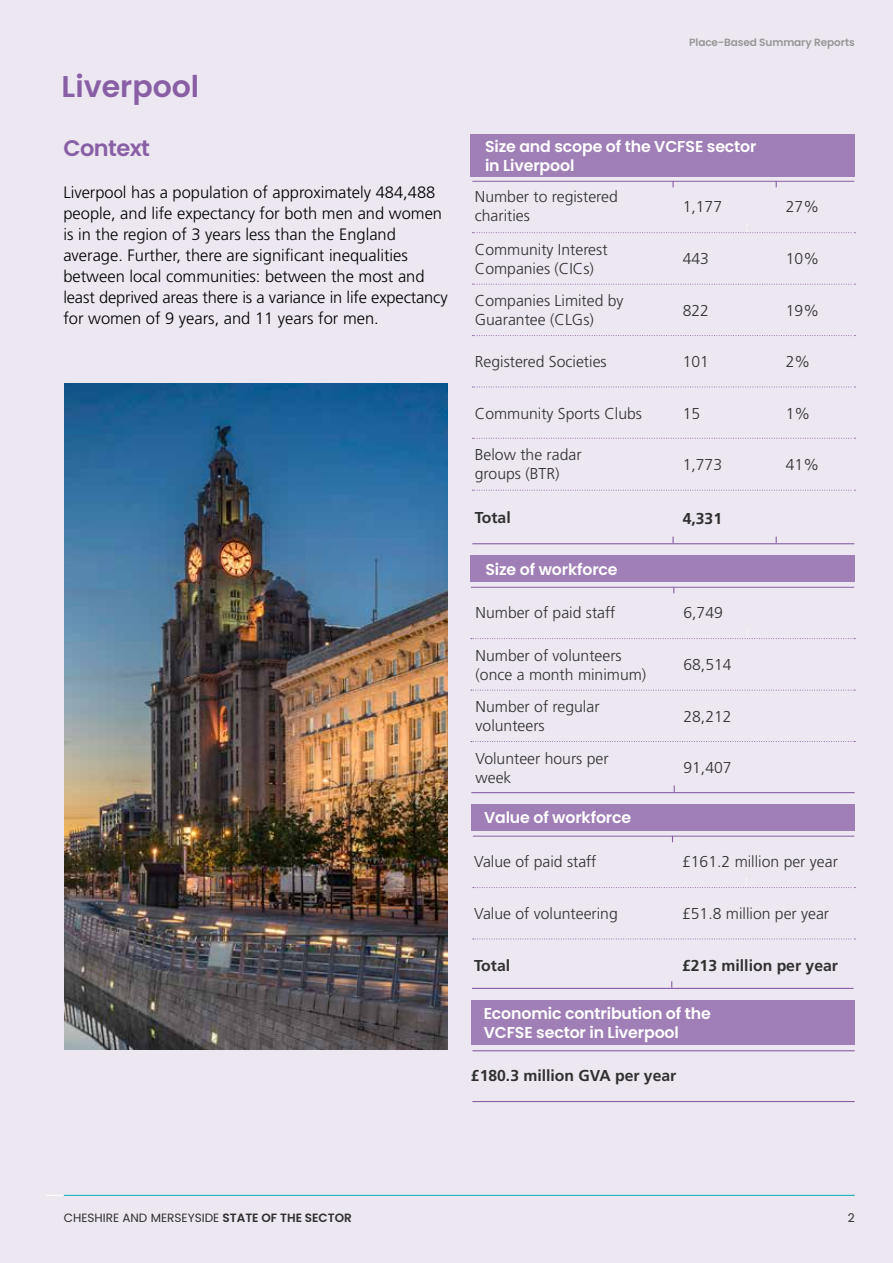
<style>
.page{position:relative;width:893px;height:1263px;background:#ede7f1}
.page>*{position:absolute;margin:0;border:0;box-sizing:border-box;transform-origin:0 0}
.t1{font:600 30px "Poppins";color:#885fa5}
.t2{font:600 22.5px "Poppins";letter-spacing:-.025em;color:#885fa5}
.t3{font:300 16.5px/21px "Frutiger LT Std";color:#000}
.t4{font:300 15.75px/18.9px "Frutiger LT Std";color:#303030}
.t5{font:600 15.75px/18.9px "Poppins";letter-spacing:-.01em;color:#fff}
.t6{font:700 15.75px "Frutiger LT Std";color:#303030}
.t7{font:12px "Poppins";color:#303030}
.t8{font:600 10.5px "Poppins";letter-spacing:-.01em;color:#979797}
.s1{font-weight:600}
</style>
<div class="page">
<div style="left:471px;top:804px;width:383px;height:26px;background:#a07fb7"></div>
<hr style="left:473px;top:836px;width:381px;height:1px;background:#885fa5">
<svg style="left:473px;top:939px;width:382px;height:1px"></svg>
<hr style="left:472px;top:988px;width:381px;height:1px;background:#885fa5">
<svg style="left:473px;top:879px;width:382px;height:9px"></svg>
<div style="left:471px;top:555px;width:384px;height:27px;background:#a07fb7"></div>
<hr style="left:471px;top:587px;width:383px;height:1px;background:#885fa5">
<svg style="left:471px;top:690px;width:384px;height:1px"></svg>
<svg style="left:471px;top:741px;width:384px;height:1px"></svg>
<hr style="left:471px;top:792px;width:384px;height:1px;background:#885fa5">
<svg style="left:471px;top:630px;width:384px;height:9px"></svg>
<div style="left:471px;top:134px;width:384px;height:43px;background:#a07fb7"></div>
<hr style="left:472px;top:181px;width:382px;height:1px;background:#885fa5">
<svg style="left:472px;top:284px;width:383px;height:1px"></svg>
<svg style="left:472px;top:335px;width:383px;height:1px"></svg>
<svg style="left:472px;top:387px;width:383px;height:1px"></svg>
<svg style="left:472px;top:438px;width:383px;height:1px"></svg>
<svg style="left:472px;top:490px;width:383px;height:1px"></svg>
<hr style="left:472px;top:543px;width:382px;height:1px;background:#885fa5">
<svg style="left:472px;top:224px;width:383px;height:9px"></svg>
<svg style="left:672px;top:537px;width:2px;height:6px"></svg>
<hr style="left:472px;top:1050px;width:383px;height:1px;background:#885fa5">
<hr style="left:472px;top:1101px;width:383px;height:1px;background:#885fa5">
<div style="left:471px;top:1000px;width:384px;height:44px;background:#a07fb7"></div>
<img style="left:65px;top:384px;width:383px;height:666px">
<hr style="left:46px;top:1195px;width:809px;height:1px;background:#fff">
<hr style="left:64px;top:1195px;width:791px;height:1px;background:#00a7b5">
<h1 class="t1" style="left:62px;top:70px;width:139px">Liverpool</h1>
<h2 class="t2" style="left:63px;top:135px;width:88px">Context</h2>
<p class="t3" style="left:63px;top:182px;width:386px">Liverpool has a population of approximately 484,488 people, and life expectancy for both men and women is in the region of 3 years less than the England average. Further, there are significant inequalities between local communities: between the most and least deprived areas there is a variance in life expectancy for women of 9 years, and 11 years for men.</p>
<p class="t8" style="left:689px;top:36px;width:167px">Place-Based Summary Reports</p>
<p class="t5" style="left:485px;top:137px;width:273px">Size and scope of the VCFSE sector in Liverpool</p>
<p class="t4" style="left:475px;top:188px;width:144px">Number to registered charities</p>
<p class="t4" style="left:475px;top:240px;width:134px">Community Interest<br>Companies (CICs)</p>
<p class="t4" style="left:475px;top:292px;width:150px">Companies Limited by<br>Guarantee (CLGs)</p>
<p class="t4" style="left:475px;top:353px;width:133px">Registered Societies</p>
<p class="t4" style="left:475px;top:404px;width:169px">Community Sports Clubs</p>
<p class="t4" style="left:475px;top:445px;width:108px">Below the radar groups (BTR)</p>
<p class="t6" style="left:475px;top:508px;width:37px">Total</p>
<p class="t4" style="left:683px;top:197px;width:41px">1,177</p>
<p class="t4" style="left:683px;top:250px;width:28px">443</p>
<p class="t4" style="left:683px;top:301px;width:28px">822</p>
<p class="t4" style="left:683px;top:353px;width:28px">101</p>
<p class="t4" style="left:683px;top:404px;width:19px">15</p>
<p class="t4" style="left:683px;top:455px;width:41px">1,773</p>
<p class="t6" style="left:683px;top:509px;width:41px">4,331</p>
<p class="t5" style="left:485px;top:560px;width:134px">Size of workforce</p>
<p class="t4" style="left:476px;top:603px;width:141px">Number of paid staff</p>
<p class="t4" style="left:476px;top:646px;width:172px">Number of volunteers (once a month minimum)</p>
<p class="t4" style="left:476px;top:698px;width:125px">Number of regular volunteers</p>
<p class="t4" style="left:476px;top:749px;width:135px">Volunteer hours per week</p>
<p class="t4" style="left:683px;top:603px;width:41px">6,749</p>
<p class="t4" style="left:683px;top:656px;width:50px">68,514</p>
<p class="t4" style="left:683px;top:707px;width:50px">28,212</p>
<p class="t4" style="left:683px;top:758px;width:50px">91,407</p>
<p class="t4" style="left:786px;top:197px;width:35px">27%</p>
<p class="t4" style="left:786px;top:250px;width:35px">10%</p>
<p class="t4" style="left:786px;top:301px;width:35px">19%</p>
<p class="t4" style="left:786px;top:353px;width:26px">2%</p>
<p class="t4" style="left:786px;top:404px;width:26px">1%</p>
<p class="t4" style="left:786px;top:455px;width:35px">41%</p>
<p class="t5" style="left:484px;top:808px;width:149px">Value of workforce</p>
<p class="t4" style="left:474px;top:852px;width:124px">Value of paid staff</p>
<p class="t4" style="left:474px;top:904px;width:145px">Value of volunteering</p>
<p class="t6" style="left:474px;top:956px;width:37px">Total</p>
<p class="t4" style="left:682px;top:852px;width:157px">£161.2 million per year</p>
<p class="t4" style="left:682px;top:904px;width:149px">£51.8 million per year</p>
<p class="t6" style="left:682px;top:956px;width:157px">£213 million per year</p>
<p class="t5" style="left:484px;top:1004px;width:229px">Economic contribution of the<br>VCFSE sector in Liverpool</p>
<p class="t6" style="left:471px;top:1066px;width:207px">£180.3 million GVA per year</p>
<p class="t7" style="left:64px;top:1210px;width:290px">CHESHIRE AND MERSEYSIDE <span class="s1">STATE OF THE SECTOR</span></p>
<p class="t7" style="left:848px;top:1210px;width:8px">2</p>
</div>
